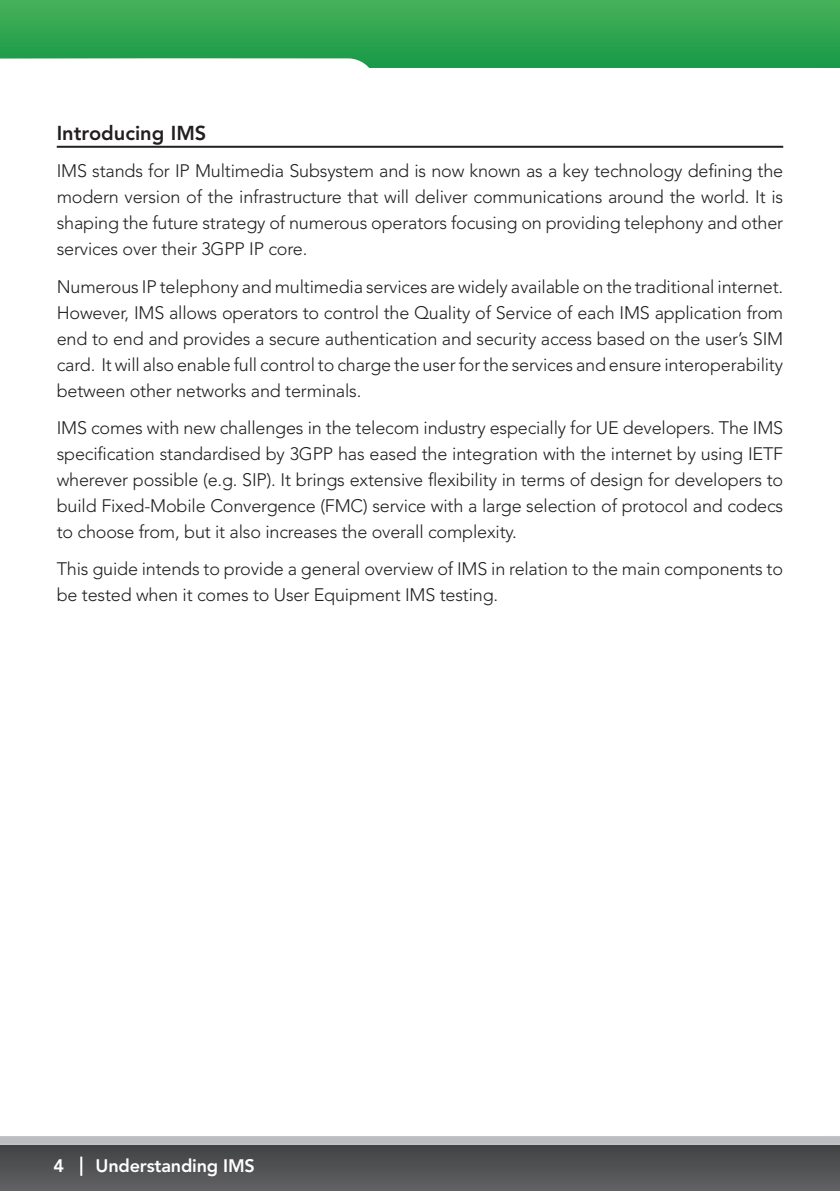
<style>
.page{position:relative;width:840px;height:1191px;background:#fff}
.page>*{position:absolute;margin:0;border:0;box-sizing:border-box;transform-origin:0 0}
._1st_level_Head_11pt{font:800 20px "Avenir";color:#231f20}
.Body_Text_9pt_Avenir{font:300 18px/26px "Avenir";letter-spacing:-.01em;color:#231f20;text-align:justify}
.t1{font:800 18px "Avenir";letter-spacing:-.01em;color:#fff}
</style>
<div class="page">
<svg style="left:0;top:0;width:839px;height:68px"></svg>
<div style="left:0;top:1144px;width:839px;height:47px;background:linear-gradient(to bottom,#404142,#626265)"></div>
<svg style="left:80px;top:1156px;width:2px;height:19px"></svg>
<hr style="left:57px;top:146px;width:725px;height:2px;background:#231f20">
<p class="_1st_level_Head_11pt" style="left:57px;top:121px;width:151px">Introducing IMS</p>
<p class="Body_Text_9pt_Avenir" style="left:57px;top:158px;width:727px">IMS stands for IP Multimedia Subsystem and is now known as a key technology defining the modern version of the infrastructure that will deliver communications around the world. It is shaping the future strategy of numerous operators focusing on providing telephony and other services over their 3GPP IP core.</p>
<p class="Body_Text_9pt_Avenir" style="left:57px;top:273px;width:727px">Numerous IP telephony and multimedia services are widely available on the traditional internet.<br>However, IMS allows operators to control the Quality of Service of each IMS application from end to end and provides a secure authentication and security access based on the user’s SIM card. It will also enable full control to charge the user for the services and ensure interoperability between other networks and terminals.</p>
<p class="Body_Text_9pt_Avenir" style="left:57px;top:415px;width:727px">IMS comes with new challenges in the telecom industry especially for UE developers. The IMS specification standardised by 3GPP has eased the integration with the internet by using IETF wherever possible (e.g. SIP). It brings extensive flexibility in terms of design for developers to build Fixed-Mobile Convergence (FMC) service with a large selection of protocol and codecs to choose from, but it also increases the overall complexity.</p>
<p class="Body_Text_9pt_Avenir" style="left:57px;top:556px;width:727px">This guide intends to provide a general overview of IMS in relation to the main components to be tested when it comes to User Equipment IMS testing.</p>
<p class="t1" style="left:54px;top:1154px;width:12px">4</p>
<p class="t1" style="left:95px;top:1154px;width:161px">Understanding IMS</p>
</div>
